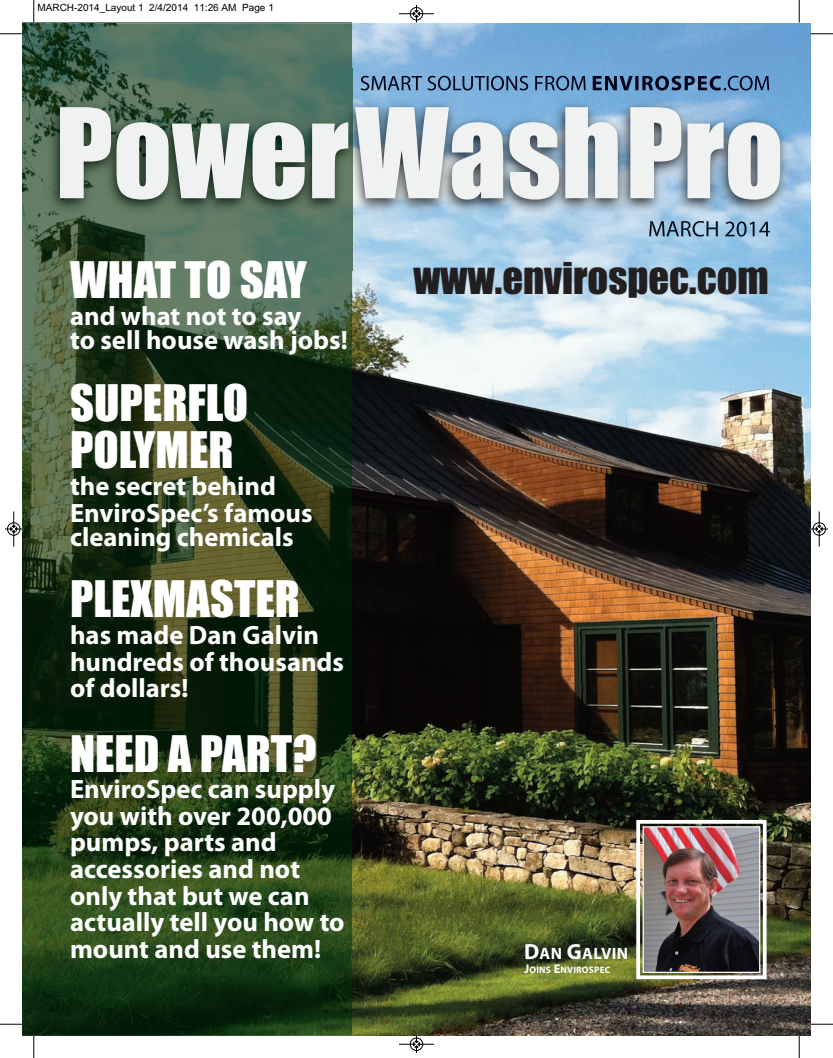
<style>
.page{position:relative;width:833px;height:1058px;background:#fff}
.page>*{position:absolute;margin:0;border:0;box-sizing:border-box;transform-origin:0 0}
.t1{font:115.12px "Impact";color:#f0f1f1}
.t2{font:46.5px/47.6px "Impact";color:#fff}
.t3{font:40.5px "Impact";color:#231f20}
.t4{font:700 26.62px/26.6px "Myriad Pro";color:#fff}
.t5{font:700 16.5px "Myriad Pro";letter-spacing:.02em;color:#fff}
.t6{font:10px "Arial";color:#000}
.t7{font:700 9.38px "Myriad Pro";letter-spacing:.02em;color:#fff}
.s1{font-size:22px}
.s2{font-size:12.5px}
</style>
<div class="page">
<img style="left:352px;top:23px;width:458px;height:1012px">
<img style="left:22px;top:23px;width:330px;height:1012px">
<img style="left:22px;top:68px;width:789px;height:203px">
<img style="left:360px;top:76px;width:202px;height:14px">
<img style="left:592px;top:76px;width:129px;height:14px">
<img style="left:723px;top:76px;width:46px;height:14px">
<img style="left:649px;top:221px;width:121px;height:15px">
<img style="left:644px;top:828px;width:114px;height:142px">
<div style="left:636px;top:820px;width:130px;height:159px;border:4px solid #fff"></div>
<div style="left:642px;top:826px;width:118px;height:146px;border:1px solid #fff"></div>
<svg style="left:33px;top:0;width:2px;height:22px"></svg>
<svg style="left:0;top:33px;width:22px;height:2px"></svg>
<svg style="left:798px;top:0;width:2px;height:22px"></svg>
<svg style="left:810px;top:33px;width:22px;height:2px"></svg>
<svg style="left:33px;top:1035px;width:2px;height:23px"></svg>
<svg style="left:0;top:1023px;width:22px;height:2px"></svg>
<svg style="left:798px;top:1035px;width:2px;height:23px"></svg>
<svg style="left:810px;top:1023px;width:22px;height:2px"></svg>
<hr style="left:399px;top:14px;width:35px;height:1px;background:#000">
<div style="left:410px;top:7px;width:13px;height:13px;border:1px solid #000;border-radius:50%"></div>
<svg style="left:413px;top:5px;width:6px;height:17px"></svg>
<hr style="left:399px;top:1044px;width:35px;height:1px;background:#000">
<div style="left:410px;top:1037px;width:13px;height:13px;border:1px solid #000;border-radius:50%"></div>
<svg style="left:413px;top:1035px;width:6px;height:17px"></svg>
<hr style="left:14px;top:511px;width:1px;height:35px;background:#000">
<div style="left:7px;top:522px;width:13px;height:13px;border:1px solid #000;border-radius:50%"></div>
<svg style="left:5px;top:526px;width:17px;height:6px"></svg>
<hr style="left:819px;top:511px;width:1px;height:35px;background:#000">
<div style="left:812px;top:522px;width:13px;height:13px;border:1px solid #000;border-radius:50%"></div>
<svg style="left:810px;top:526px;width:18px;height:6px"></svg>
<p class="t6" style="left:38px;top:2px;width:238px">MARCH-2014_Layout 1 2/4/2014 11:26 AM Page 1</p>
<h1 class="t1" style="left:55px;top:91px;width:729px">PowerWashPro</h1>
<h2 class="t2" style="left:70px;top:258px;width:238px">WHAT TO SAY</h2>
<p class="t4" style="left:70px;top:306px;width:279px;line-height:24px">and what not to say<br>to sell house wash jobs!</p>
<h2 class="t2" style="left:70px;top:381px;width:180px">SUPERFLO<br>POLYMER</h2>
<p class="t4" style="left:70px;top:475px;width:244px">the secret behind<br>Envirospec’s famous</p>
<p class="t4" style="left:70px;top:525px;width:225px">cleaning chemicals</p>
<h2 class="t2" style="left:70px;top:577px;width:231px">PLEXMASTER</h2>
<p class="t4" style="left:70px;top:624px;width:275px">has made Dan Galvin hundreds of thousands of dollars!</p>
<h2 class="t2" style="left:70px;top:731px;width:248px">NEED A PART?</h2>
<p class="t4" style="left:70px;top:778px;width:276px">Envirospec can supply you with over 200,000 pumps, parts and accessories and not only that but we can actually tell you how to mount and use them!</p>
<h3 class="t3" style="left:413px;top:256px;width:357px">www.envirospec.com</h3>
<p class="t5" style="left:524px;top:947px;width:105px"><span class="s1">D</span>an <span class="s1">G</span>alvin</p>
<p class="t7" style="left:524px;top:966px;width:88px"><span class="s2">J</span>oins <span class="s2">E</span>nvirospEc</p>
</div>
